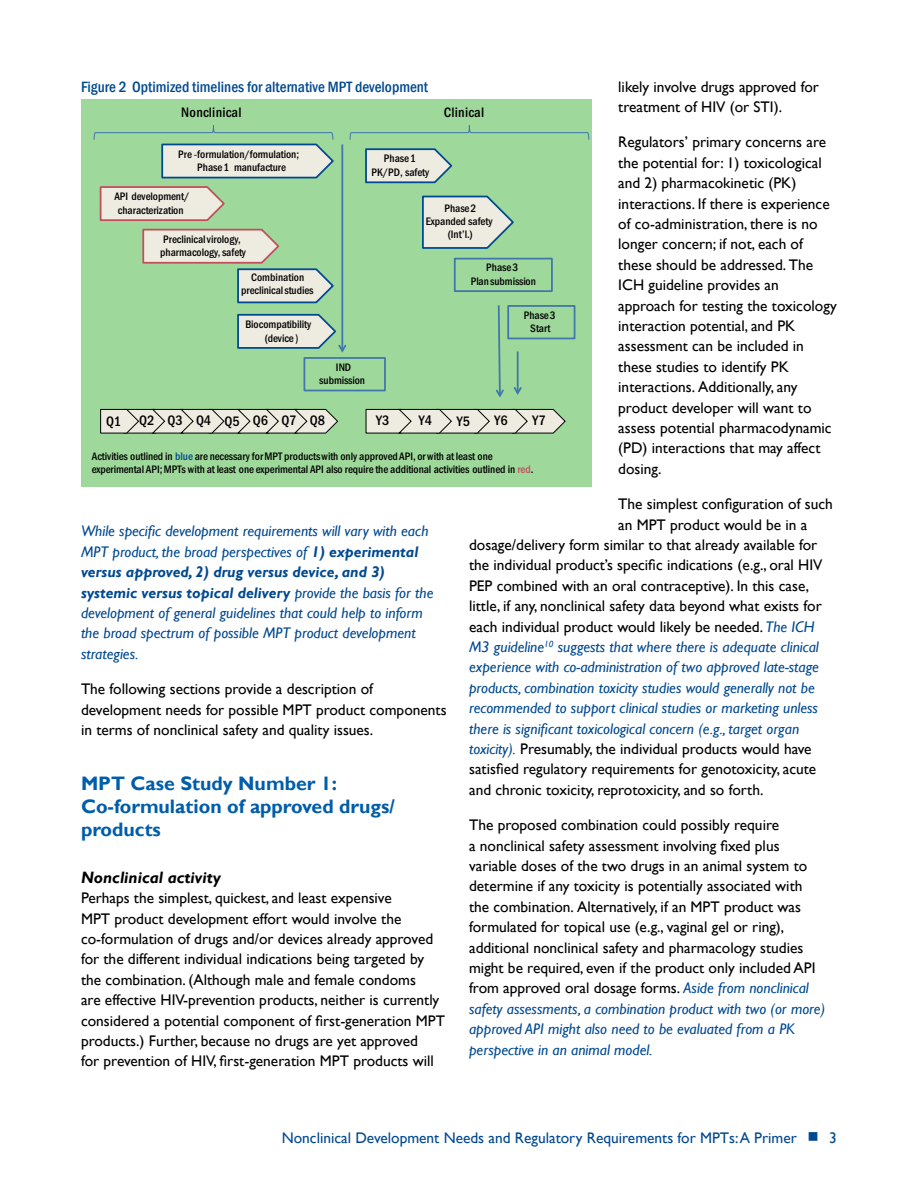
<style>
.page{position:relative;width:918px;height:1188px;background:#fff}
.page>*{position:absolute;margin:0;border:0;box-sizing:border-box;transform-origin:0 0}
.t1{font:700 19.5px/23.4px "Gill Sans";color:#005daa}
.t2{font:italic 700 16.5px "Gill Sans";color:#000}
.t3{font:15.3px/20.4px "Gill Sans";color:#000}
.t4{font:italic 15.3px/20.4px "Gill Sans";color:#004990}
.t5{font:15.3px "Gill Sans";color:#004990}
.t6{font:500 condensed 15.3px "Franklin Gothic";color:#004990}
.t7{font:500 condensed 14.25px "Franklin Gothic";letter-spacing:.01em;color:#010101}
.t8{font:500 condensed 11.25px/13.6px "Franklin Gothic";letter-spacing:-.005em;color:#010101;text-align:center}
.s1{font-style:italic;color:#004990}
.s2{font-family:"Calibri";font-weight:400;font-stretch:normal}
.s3{color:#004990}
.s4{color:#c34e5c}
.s5{font-weight:700}
</style>
<div class="page">
<div style="left:81px;top:99px;width:510px;height:387px;background:#9ed89a"></div>
<svg style="left:100px;top:409px;width:238px;height:25px;background:#cdcdc2"></svg>
<svg style="left:365px;top:409px;width:201px;height:25px;background:#cfd0c4"></svg>
<svg style="left:94px;top:125px;width:495px;height:273px"></svg>
<p class="t3" style="left:618px;top:77px;width:202px">likely involve drugs approved for treatment of HIV (or STI).</p>
<p class="t3" style="left:618px;top:132px;width:220px">Regulators’ primary concerns are the potential for: 1) toxicological and 2) pharmacokinetic (PK) interactions. If there is experience of co-administration, there is no longer concern; if not, each of these should be addressed. The<br>ICH guideline provides an approach for testing the toxicology interaction potential, and PK assessment can be included in these studies to identify PK interactions. Additionally, any product developer will want to assess potential pharmacodynamic (PD) interactions that may affect dosing.</p>
<p class="t3" style="left:618px;top:494px;width:216px">The simplest configuration of such</p>
<p class="t3" style="left:618px;top:515px;width:191px">an MPT product would be in a</p>
<p class="t3" style="left:469px;top:535px;width:350px">dosage/delivery form similar to that already available for</p>
<p class="t3" style="left:469px;top:555px;width:355px">the individual product’s specific indications (e.g., oral HIV</p>
<p class="t3" style="left:469px;top:576px;width:341px">PEP combined with an oral contraceptive). In this case,</p>
<p class="t3" style="left:469px;top:596px;width:354px">little, if any, nonclinical safety data beyond what exists for</p>
<p class="t3" style="left:469px;top:617px;width:347px">each individual product would likely be needed. <span class="s1">The ICH</span></p>
<p class="t4" style="left:469px;top:637px;width:351px">M3 guideline<sup>10</sup> suggests that where there is adequate clinical</p>
<p class="t4" style="left:469px;top:657px;width:351px">experience with co-administration of two approved late-stage</p>
<p class="t4" style="left:469px;top:678px;width:347px">products, combination toxicity studies would generally not be</p>
<p class="t4" style="left:469px;top:698px;width:350px">recommended to support clinical studies or marketing unless</p>
<p class="t4" style="left:469px;top:719px;width:332px">there is significant toxicological concern (e.g., target organ</p>
<p class="t3" style="left:469px;top:739px;width:344px"><span class="s1">toxicity).</span> Presumably, the individual products would have</p>
<p class="t3" style="left:469px;top:759px;width:349px">satisfied regulatory requirements for genotoxicity, acute</p>
<p class="t3" style="left:469px;top:780px;width:296px">and chronic toxicity, reprotoxicity, and so forth.</p>
<p class="t3" style="left:469px;top:815px;width:358px">The proposed combination could possibly require<br>a nonclinical safety assessment involving fixed plus variable doses of the two drugs in an animal system to determine if any toxicity is potentially associated with the combination. Alternatively, if an MPT product was formulated for topical use (e.g., vaginal gel or ring), additional nonclinical safety and pharmacology studies might be required, even if the product only included API from approved oral dosage forms. <span class="s1">Aside from nonclinical safety assessments, a combination product with two (or more) approved API might also need to be evaluated from a PK perspective in an animal model.</span></p>
<p class="t6" style="left:81px;top:77px;width:349px">Figure 2 Optimized timelines for alternative MPT development</p>
<p class="t7" style="left:181px;top:103px;width:62px">Nonclinical</p>
<p class="t7" style="left:444px;top:103px;width:42px">Clinical</p>
<p class="t8" style="left:178px;top:147px;width:122px">Pre <span class="s2">-</span>formulation/formulation;<br>Phase 1 manufacture</p>
<p class="t8" style="left:114px;top:190px;width:77px">API development/ characterization</p>
<p class="t8" style="left:160px;top:232px;width:87px;text-align:left">Preclinicalvirology, pharmacology,safety</p>
<p class="t8" style="left:241px;top:270px;width:74px">Combination preclinicalstudies</p>
<p class="t8" style="left:265px;top:317px;width:48px;text-align:left;text-indent:-19px">Biocompatibility (device<span class="s2">)</span></p>
<p class="t8" style="left:371px;top:152px;width:59px">Phase 1<br>PK/PD, safety</p>
<p class="t8" style="left:426px;top:201px;width:68px">Phase 2<br>Expanded safety (Int’l.)</p>
<p class="t8" style="left:471px;top:261px;width:67px">Phase 3<br>Plan submission</p>
<p class="t8" style="left:524px;top:308px;width:33px">Phase 3<br>Start</p>
<p class="t8" style="left:319px;top:360px;width:47px">IND submission</p>
<p class="t7" style="left:376px;top:411px;width:15px">Y3</p>
<p class="t7" style="left:419px;top:411px;width:15px">Y4</p>
<p class="t7" style="left:457px;top:412px;width:15px">Y5</p>
<p class="t7" style="left:495px;top:411px;width:15px">Y6</p>
<p class="t7" style="left:533px;top:411px;width:15px">Y7</p>
<p class="t7" style="left:106px;top:412px;width:17px">Q1</p>
<p class="t7" style="left:139px;top:411px;width:187px">Q2 Q3 Q4 Q5 Q6 Q7 Q8</p>
<p class="t8" style="left:92px;top:449px;width:443px;text-align:left">Activities outlined in <span class="s3">blue</span> are necessary for MPT products with only approvedAPI, orwith at least one experimental API;MPTs with at least one experimental API also require the additional activities outlined in <span class="s4">red</span>.</p>
<p class="t4" style="left:81px;top:521px;width:354px">While specific development requirements will vary with each MPT product, the broad perspectives of <span class="s5">1) experimental versus approved, 2) drug versus device, and 3) systemic versus topical delivery</span> provide the basis for the development of general guidelines that could help to inform the broad spectrum of possible MPT product development strategies.</p>
<p class="t3" style="left:81px;top:679px;width:367px">The following sections provide a description of development needs for possible MPT product components in terms of nonclinical safety and quality issues.</p>
<p class="t1" style="left:81px;top:772px;width:316px">MPT Case Study Number 1:<br>Co-formulation of approved drugs/ products</p>
<p class="t2" style="left:81px;top:868px;width:141px">Nonclinical activity</p>
<p class="t3" style="left:81px;top:888px;width:366px">Perhaps the simplest, quickest, and least expensive<br>MPT product development effort would involve the co-formulation of drugs and/or devices already approved for the different individual indications being targeted by the combination. (Although male and female condoms<br>are effective HIV-prevention products, neither is currently considered a potential component of first-generation MPT products.) Further, because no drugs are yet approved<br>for prevention of HIV, first-generation MPT products will</p>
<p class="t5" style="left:282px;top:1129px;width:517px">Nonclinical Development Needs and Regulatory Requirements for MPTs: A Primer</p>
<p class="t5" style="left:829px;top:1129px;width:9px">3</p>
</div>
